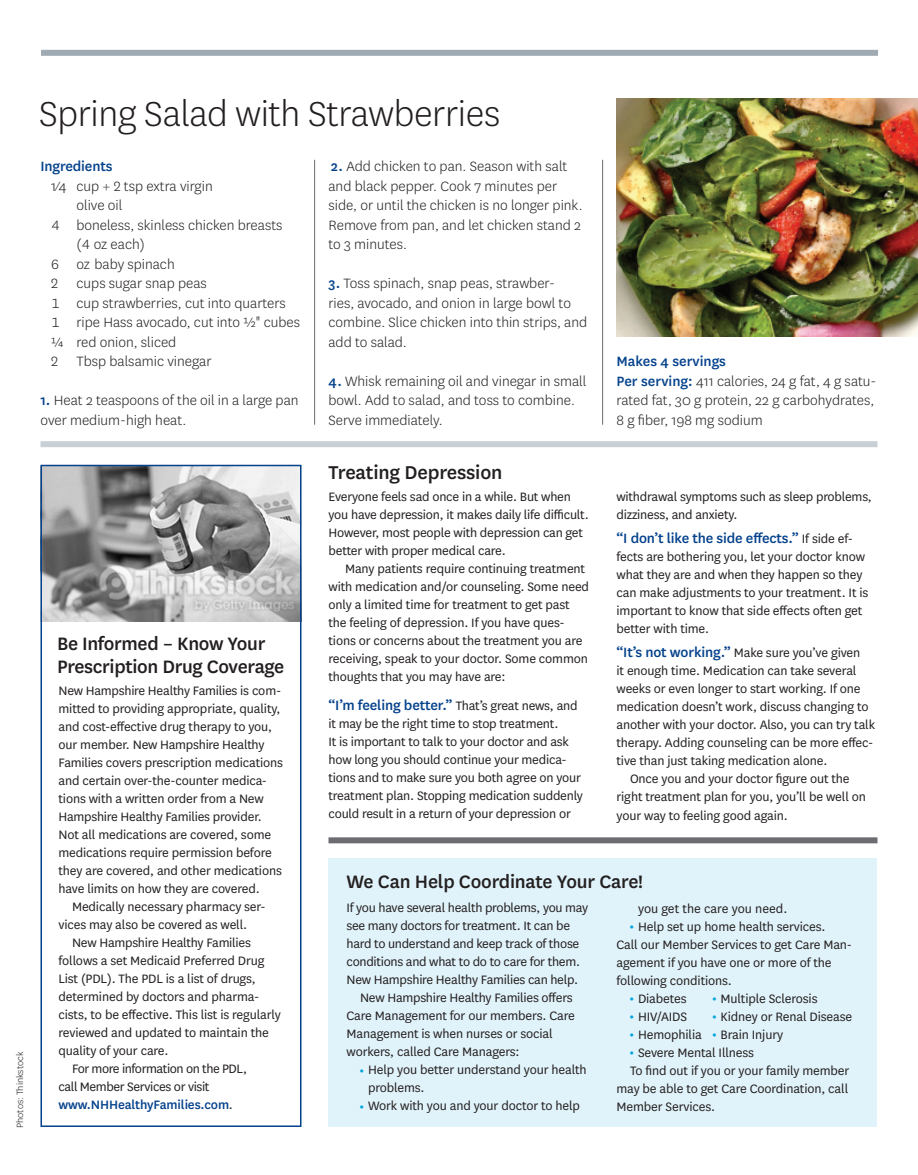
<style>
.page{position:relative;width:918px;height:1175px;background:#fff}
.page>*{position:absolute;margin:0;border:0;box-sizing:border-box;transform-origin:0 0}
.t1{font:300 40.5px "National";letter-spacing:-.01em;color:#231f20}
.t2{font:500 21.75px "National";letter-spacing:-.01em;color:#231f20}
.CC_body{font:500 21px/22.5px "National";letter-spacing:-.015em;color:#231f20}
.Body_Light_10_5{font:300 15.75px/19.5px "National";color:#231f20}
.CC_body-2{font:500 15.75px "National";letter-spacing:-.01em;color:#05428c}
.Body_Light_10_5-2{font:500 15.75px "National";color:#05428c}
.CC_body-3{font:14.25px/18px "National";letter-spacing:-.01em;color:#231f20}
.CC_body_indent{font:14.25px/18px "National";letter-spacing:-.01em;color:#231f20}
.CC_body_indent-2{font:14.25px/18px "National";letter-spacing:-.03em;color:#231f20}
.t3{font:300 10.5px "National";color:#231f20}
.s1{font-weight:500;color:#05428c}
.s2{font-weight:400;font-size:14.25px;color:#231f20}
.s3{font-weight:500;font-size:15.75px;color:#05428c}
.s4{font-size:21px;color:#00a6db}
</style>
<div class="page">
<div style="left:328px;top:858px;width:550px;height:268px;background:#e1f3fa"></div>
<div style="left:41px;top:50px;width:837px;height:6px;background:#9faab2"></div>
<img style="left:43px;top:468px;width:256px;height:153px">
<div style="left:40px;top:465px;width:262px;height:661px;border:2px solid #05428c"></div>
<div style="left:40px;top:441px;width:838px;height:6px;background:#c9d0d5"></div>
<hr style="left:314px;top:160px;width:1px;height:264px;background:#6c6d70">
<hr style="left:602px;top:160px;width:1px;height:264px;background:#6c6d70">
<div style="left:328px;top:837px;width:550px;height:6px;background:#6c6d70"></div>
<img style="left:616px;top:99px;width:302px;height:237px">
<p class="t3" style="left:13px;top:1127px;width:77px;rotate:-90deg">Photos: Thinkstock</p>
<p class="t1" style="left:39px;top:88px;width:463px">Spring Salad with Strawberries</p>
<p class="CC_body-2" style="left:40px;top:155px;width:74px">Ingredients</p>
<p class="Body_Light_10_5" style="left:76px;top:175px;width:138px;text-indent:-25px">1⁄4 cup + 2 tsp extra virgin olive oil</p>
<p class="Body_Light_10_5" style="left:76px;top:214px;width:207px;text-indent:-25px">4 boneless, skinless chicken breasts (4 oz each)</p>
<p class="Body_Light_10_5" style="left:51px;top:253px;width:125px">6 oz baby spinach</p>
<p class="Body_Light_10_5" style="left:51px;top:273px;width:157px">2 cups sugar snap peas</p>
<p class="Body_Light_10_5" style="left:51px;top:292px;width:236px">1 cup strawberries, cut into quarters</p>
<p class="Body_Light_10_5" style="left:51px;top:312px;width:251px">1 ripe Hass avocado, cut into ½" cubes</p>
<p class="Body_Light_10_5" style="left:51px;top:331px;width:127px">¼ red onion, sliced</p>
<p class="Body_Light_10_5" style="left:51px;top:351px;width:162px">2 Tbsp balsamic vinegar</p>
<p class="Body_Light_10_5" style="left:40px;top:390px;width:260px"><span class="s1">1.</span> Heat 2 teaspoons of the oil in a large pan over medium-high heat.</p>
<p class="Body_Light_10_5" style="left:328px;top:156px;width:256px"><span class="s1">2.</span> Add chicken to pan. Season with salt and black pepper. Cook 7 minutes per side, or until the chicken is no longer pink.<br>Remove from pan, and let chicken stand 2 to 3 minutes.</p>
<p class="Body_Light_10_5" style="left:328px;top:273px;width:260px"><span class="s1">3.</span> Toss spinach, snap peas, strawber-<br>ries, avocado, and onion in large bowl to combine. Slice chicken into thin strips, and add to salad.</p>
<p class="Body_Light_10_5" style="left:328px;top:370px;width:259px"><span class="s1">4.</span> Whisk remaining oil and vinegar in small bowl. Add to salad, and toss to combine.<br>Serve immediately.</p>
<p class="Body_Light_10_5-2" style="left:616px;top:350px;width:111px">Makes 4 servings</p>
<p class="Body_Light_10_5" style="left:616px;top:370px;width:262px"><span class="s1">Per serving:</span> 411 calories, 24 g fat, 4 g satu&shy;rated fat, 30 g protein, 22 g carbohydrates,<br>8 g fiber, 198 mg sodium</p>
<p class="CC_body" style="left:57px;top:631px;width:229px">Be Informed – Know Your<br>Prescription Drug Coverage</p>
<p class="CC_body-3" style="left:58px;top:680px;width:226px">New Hampshire Healthy Families is com&shy;mitted to providing appropriate, quality, and cost-effective drug therapy to you, our member. New Hampshire Healthy Families covers prescription medications and certain over-the-counter medica&shy;tions with a written order from a New Hampshire Healthy Families provider.<br>Not all medications are covered, some medications require permission before they are covered, and other medications have limits on how they are covered.</p>
<p class="CC_body_indent" style="left:58px;top:896px;width:209px;text-indent:14px">Medically necessary pharmacy ser&shy;vices may also be covered as well.</p>
<p class="CC_body_indent" style="left:58px;top:932px;width:224px;text-indent:14px">New Hampshire Healthy Families follows a set Medicaid Preferred Drug List (PDL). The PDL is a list of drugs, determined by doctors and pharma&shy;cists, to be effective. This list is regularly reviewed and updated to maintain the quality of your care.</p>
<p class="CC_body_indent-2" style="left:58px;top:1058px;width:190px;text-indent:14px">For more information on the PDL, call Member Services or visit <span class="s1">www.NHHealthyFamilies.com</span>.</p>
<p class="t2" style="left:328px;top:457px;width:175px">Treating Depression</p>
<p class="CC_body-3" style="left:328px;top:487px;width:262px">Everyone feels sad once in a while. But when you have depression, it makes daily life difficult.<br>However, most people with depression can get better with proper medical care.</p>
<p class="CC_body-3" style="left:328px;top:559px;width:262px;text-indent:16px">Many patients require continuing treatment with medication and/or counseling. Some need only a limited time for treatment to get past the feeling of depression. If you have ques&shy;tions or concerns about the treatment you are receiving, speak to your doctor. Some common thoughts that you may have are:</p>
<p class="CC_body-2" style="left:328px;top:694px;width:251px">“I’m feeling better.” <span class="s2">That’s great news, and</span></p>
<p class="CC_body-3" style="left:328px;top:714px;width:256px">it may be the right time to stop treatment.<br>It is important to talk to your doctor and ask how long you should continue your medica&shy;tions and to make sure you both agree on your treatment plan. Stopping medication suddenly could result in a return of your depression or</p>
<p class="CC_body-3" style="left:616px;top:487px;width:257px">withdrawal symptoms such as sleep problems, dizziness, and anxiety.</p>
<p class="CC_body-2" style="left:616px;top:528px;width:238px">“I don’t like the side effects.” <span class="s2">If side ef-</span></p>
<p class="CC_body-3" style="left:616px;top:547px;width:253px">fects are bothering you, let your doctor know what they are and when they happen so they can make adjustments to your treatment. It is important to know that side effects often get better with time.</p>
<p class="CC_body-3" style="left:616px;top:643px;width:260px"><span class="s3">“It’s not working.”</span> Make sure you’ve given<br>it enough time. Medication can take several weeks or even longer to start working. If one medication doesn’t work, discuss changing to another with your doctor. Also, you can try talk therapy. Adding counseling can be more effec&shy;tive than just taking medication alone.</p>
<p class="CC_body_indent" style="left:616px;top:769px;width:251px;text-indent:14px">Once you and your doctor figure out the right treatment plan for you, you’ll be well on your way to feeling good again.</p>
<p class="CC_body" style="left:346px;top:869px;width:298px">We Can Help Coordinate Your Care!</p>
<p class="CC_body-3" style="left:638px;top:898px;width:151px">you get the care you need.</p>
<p class="CC_body-3" style="left:628px;top:916px;width:199px"><span class="s4">•</span> Help set up home health services.</p>
<p class="CC_body-3" style="left:616px;top:934px;width:237px">Call our Member Services to get Care Man&shy;agement if you have one or more of the following conditions.</p>
<p class="CC_body-3" style="left:628px;top:988px;width:191px"><span class="s4">•</span> Diabetes <span class="s4">•</span> Multiple Sclerosis</p>
<p class="CC_body-3" style="left:628px;top:1006px;width:225px"><span class="s4">•</span> HIV/AIDS <span class="s4">•</span> Kidney or Renal Disease</p>
<p class="CC_body-3" style="left:628px;top:1024px;width:156px"><span class="s4">•</span> Hemophilia <span class="s4">•</span> Brain Injury</p>
<p class="CC_body-3" style="left:628px;top:1042px;width:127px"><span class="s4">•</span> Severe Mental Illness</p>
<p class="CC_body_indent" style="left:616px;top:1060px;width:234px;text-align:justify;text-indent:14px">To find out if you or your family member may be able to get Care Coordination, call Member Services.</p>
<p class="CC_body-3" style="left:346px;top:898px;width:243px">If you have several health problems, you may see many doctors for treatment. It can be hard to understand and keep track of those conditions and what to do to care for them.<br>New Hampshire Healthy Families can help.</p>
<p class="CC_body_indent" style="left:346px;top:988px;width:230px;text-indent:14px">New Hampshire Healthy Families offers Care Management for our members. Care Management is when nurses or social workers, called Care Managers:</p>
<p class="CC_body-3" style="left:368px;top:1060px;width:220px;text-indent:-10px"><span class="s4">•</span> Help you better understand your health problems.</p>
<p class="CC_body-3" style="left:358px;top:1096px;width:223px"><span class="s4">•</span> Work with you and your doctor to help</p>
</div>
